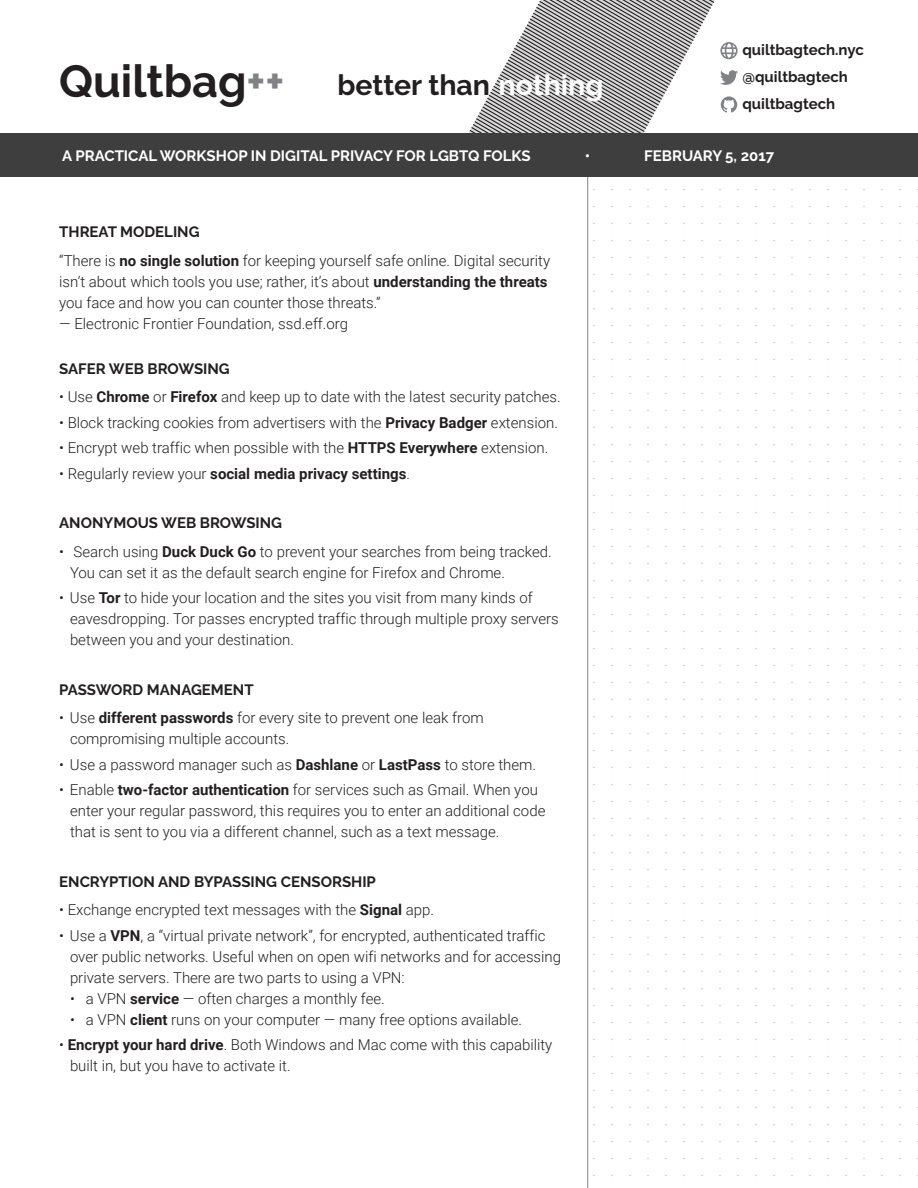
<style>
.page{position:relative;width:918px;height:1188px;background:#fff}
.page>*{position:absolute;margin:0;border:0;box-sizing:border-box;transform-origin:0 0}
.t1{font:45px "Raleway v 4020 Bold";color:#231f20}
.t2{font:28.5px "Raleway v 4020 Bold";color:#231f20}
.t3{font:300 15px/21px "Roboto";color:#231f20}
.t4{font:15px/27px "Raleway v 4020 Bold";color:#231f20}
.t5{font:15px "Raleway v 4020 Bold";color:#fff}
.t6{font:700 15px "Roboto";color:#231f20}
.s1{color:#808285}
.s2{color:#fff}
.s3{font-weight:700}
.s4{font-weight:300}
</style>
<div class="page">
<svg style="left:587px;top:177px;width:331px;height:1011px"></svg>
<svg style="left:468px;top:0;width:270px;height:133px"></svg>
<div style="left:0;top:133px;width:918px;height:44px;background:#3e3e3f"></div>
<h1 class="t1" style="left:59px;top:47px;width:227px">Quiltbag<span class="s1">++</span></h1>
<h2 class="t2" style="left:338px;top:63px;width:267px">better than <span class="s2">nothing</span></h2>
<p class="t4" style="left:742px;top:35px;width:123px">quiltbagtech.nyc @quiltbagtech quiltbagtech</p>
<p class="t5" style="left:62px;top:144px;width:470px">A PRACTICAL WORKSHOP IN DIGITAL PRIVACY FOR LGBTQ FOLKS</p>
<p class="t5" style="left:585px;top:144px;width:7px">•</p>
<p class="t5" style="left:644px;top:144px;width:131px">FEBRUARY 5, 2017</p>
<p class="t4" style="left:59px;top:217px;width:142px">THREAT MODELING</p>
<p class="t3" style="left:59px;top:250px;width:492px">“There is <span class="s3">no single solution</span> for keeping yourself safe online. Digital security isn’t about which tools you use; rather, it’s about <span class="s3">understanding the threats </span>you face and how you can counter those threats.”</p>
<p class="t3" style="left:59px;top:313px;width:290px">— Electronic Frontier Foundation, ssd.eff.org</p>
<p class="t4" style="left:59px;top:354px;width:172px">SAFER WEB BROWSING</p>
<p class="t3" style="left:59px;top:386px;width:503px">• Use <span class="s3">Chrome</span> or <span class="s3">Firefox</span> and keep up to date with the latest security patches.</p>
<p class="t3" style="left:59px;top:412px;width:500px">• Block tracking cookies from advertisers with the <span class="s3">Privacy Badger</span> extension.</p>
<p class="t3" style="left:59px;top:437px;width:491px">• Encrypt web traffic when possible with the <span class="s3">HTTPS Everywhere</span> extension.</p>
<p class="t6" style="left:59px;top:463px;width:352px"><span class="s4">• Regularly review your</span> social media privacy settings<span class="s4">.</span></p>
<p class="t4" style="left:59px;top:508px;width:224px">ANONYMOUS WEB BROWSING</p>
<p class="t3" style="left:70px;top:541px;width:483px;text-indent:-11px">• Search using <span class="s3">Duck Duck Go</span> to prevent your searches from being tracked.<br>You can set it as the default search engine for Firefox and Chrome.</p>
<p class="t3" style="left:70px;top:587px;width:490px;text-indent:-11px">• Use <span class="s3">Tor</span> to hide your location and the sites you visit from many kinds of eavesdropping. Tor passes encrypted traffic through multiple proxy servers between you and your destination.</p>
<p class="t4" style="left:59px;top:675px;width:196px">PASSWORD MANAGEMENT</p>
<p class="t3" style="left:70px;top:707px;width:415px;text-indent:-11px">• Use <span class="s3">different passwords</span> for every site to prevent one leak from compromising multiple accounts.</p>
<p class="t3" style="left:59px;top:754px;width:478px">• Use a password manager such as <span class="s3">Dashlane</span> or <span class="s3">LastPass</span> to store them.</p>
<p class="t3" style="left:70px;top:779px;width:477px;text-indent:-11px">• Enable <span class="s3">two-factor authentication</span> for services such as Gmail. When you enter your regular password, this requires you to enter an additional code that is sent to you via a different channel, such as a text message.</p>
<p class="t4" style="left:59px;top:867px;width:318px">ENCRYPTION AND BYPASSING CENSORSHIP</p>
<p class="t3" style="left:59px;top:899px;width:376px">• Exchange encrypted text messages with the <span class="s3">Signal</span> app.</p>
<p class="t3" style="left:70px;top:925px;width:493px;text-indent:-11px">• Use a <span class="s3">VPN</span>, a “virtual private network”, for encrypted, authenticated traffic over public networks. Useful when on open wifi networks and for accessing private servers. There are two parts to using a VPN:</p>
<p class="t3" style="left:70px;top:988px;width:316px">• a VPN <span class="s3">service</span> — often charges a monthly fee.</p>
<p class="t3" style="left:70px;top:1009px;width:454px">• a VPN <span class="s3">client</span> runs on your computer — many free options available.</p>
<p class="t3" style="left:70px;top:1034px;width:484px;text-indent:-11px">• <span class="s3">Encrypt your hard drive</span>. Both Windows and Mac come with this capability built in, but you have to activate it.</p>
</div>
